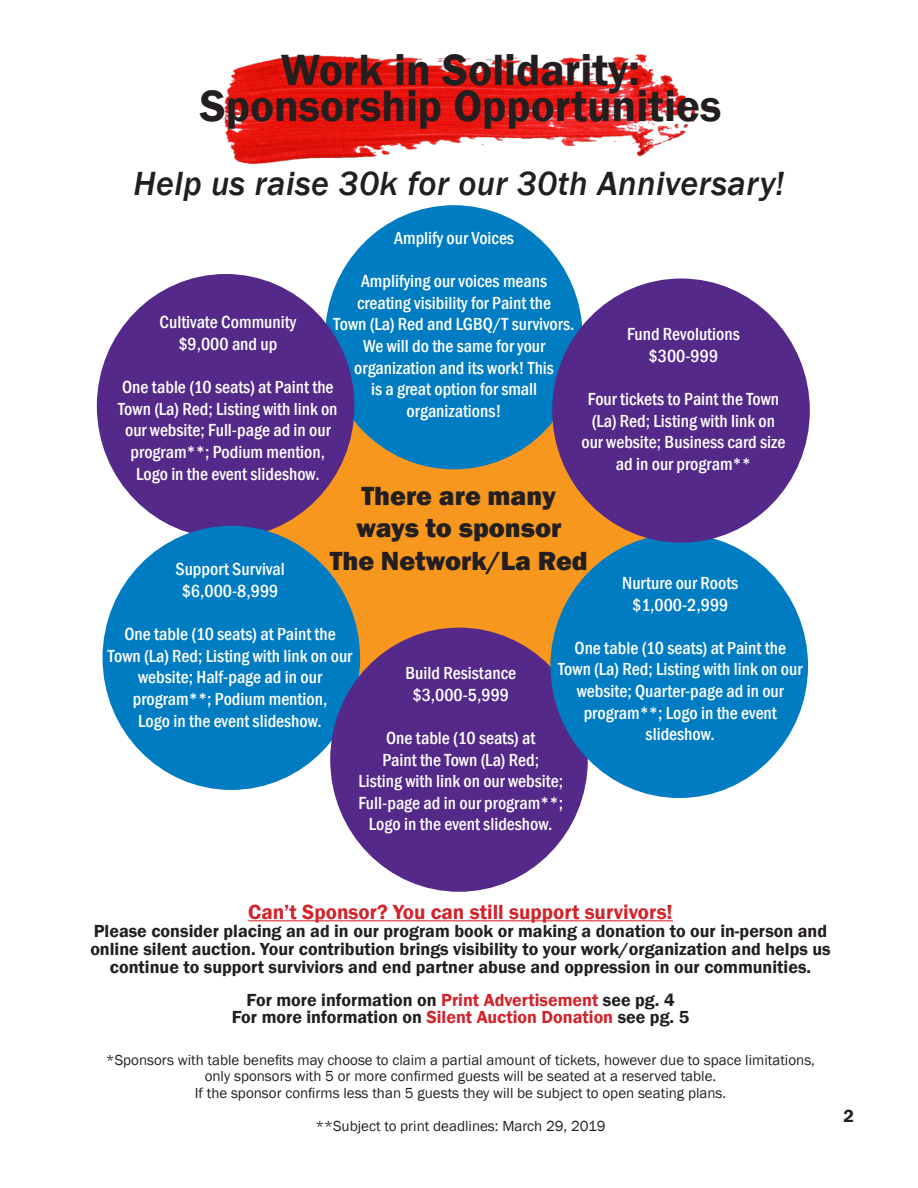
<style>
.page{position:relative;width:918px;height:1188px;background:#fff}
.page>*{position:absolute;margin:0;border:0;box-sizing:border-box;transform-origin:0 0}
.t1{font:600 45px "Franklin Gothic";color:#231f20}
.t2{font:italic 500 34.5px "Franklin Gothic";letter-spacing:.01em;color:#231f20}
.t3{font:800 27px/32.4px "Franklin Gothic";color:#231f20}
.t4{font:600 21px "Franklin Gothic";color:#d3232b}
.t5{font:500 condensed 18px/21.6px "Franklin Gothic";color:#fff;text-align:center}
.t6{font:600 18px "Franklin Gothic";color:#231f20}
.t7{font:15px "Franklin Gothic";color:#231f20}
.s1{color:#d3232b}
</style>
<div class="page">
<img style="left:224px;top:54px;width:471px;height:110px">
<hr style="left:248px;top:920px;width:425px;height:1px;background:#d3232b">
<div style="left:221px;top:320px;width:476px;height:454px;background:#f7971d;border-radius:50%"></div>
<div style="left:325px;top:205px;width:258px;height:264px;background:#007cc2;border-radius:50%"></div>
<div style="left:97px;top:274px;width:257px;height:264px;background:#542989;border-radius:50%"></div>
<div style="left:103px;top:526px;width:257px;height:264px;background:#007cc2;border-radius:50%"></div>
<div style="left:330px;top:628px;width:258px;height:264px;background:#542989;border-radius:50%"></div>
<div style="left:550px;top:534px;width:258px;height:264px;background:#007cc2;border-radius:50%"></div>
<div style="left:552px;top:278px;width:258px;height:265px;background:#542989;border-radius:50%"></div>
<p class="t1" style="left:281px;top:43px;width:361px">Work in Solidarity:</p>
<p class="t1" style="left:200px;top:79px;width:523px">Sponsorship Opportunities</p>
<p class="t2" style="left:134px;top:162px;width:652px">Help us raise 30k for our 30th Anniversary!</p>
<p class="t5" style="left:394px;top:227px;width:121px">Amplify our Voices</p>
<p class="t5" style="left:361px;top:270px;width:188px">Amplifying our voices means</p>
<p class="t5" style="left:357px;top:292px;width:195px">creating visibility for Paint the</p>
<p class="t5" style="left:334px;top:313px;width:242px">Town (La) Red and LGBQ/T survivors.<br>We will do the same for your</p>
<p class="t5" style="left:354px;top:357px;width:201px">organization and its work! This</p>
<p class="t5" style="left:371px;top:378px;width:168px">is a great option for small</p>
<p class="t5" style="left:407px;top:400px;width:97px">organizations!</p>
<p class="t5" style="left:160px;top:311px;width:138px">Cultivate Community</p>
<p class="t5" style="left:178px;top:333px;width:101px">$9,000 and up</p>
<p class="t5" style="left:122px;top:376px;width:213px">One table (10 seats) at Paint the</p>
<p class="t5" style="left:118px;top:398px;width:221px">Town (La) Red; Listing with link on</p>
<p class="t5" style="left:125px;top:419px;width:207px">our website; Full-page ad in our</p>
<p class="t5" style="left:131px;top:441px;width:196px">program**; Podium mention,</p>
<p class="t5" style="left:136px;top:463px;width:185px">Logo in the event slideshow.</p>
<p class="t5" style="left:627px;top:323px;width:114px">Fund Revolutions</p>
<p class="t5" style="left:649px;top:345px;width:71px">$300-999</p>
<p class="t5" style="left:588px;top:388px;width:193px">Four tickets to Paint the Town</p>
<p class="t5" style="left:592px;top:410px;width:185px">(La) Red; Listing with link on</p>
<p class="t5" style="left:581px;top:431px;width:205px">our website; Business card size</p>
<p class="t5" style="left:616px;top:453px;width:137px">ad in our program**</p>
<p class="t3" style="left:356px;top:480px;width:207px">There are many ways to sponsor</p>
<p class="t3" style="left:330px;top:544px;width:260px">The Network/La Red</p>
<p class="t5" style="left:175px;top:559px;width:111px">Support Survival</p>
<p class="t5" style="left:182px;top:580px;width:98px">$6,000-8,999</p>
<p class="t5" style="left:124px;top:623px;width:213px">One table (10 seats) at Paint the</p>
<p class="t5" style="left:108px;top:645px;width:246px">Town (La) Red; Listing with link on our website; Half-page ad in our</p>
<p class="t5" style="left:133px;top:688px;width:196px">program**; Podium mention,</p>
<p class="t5" style="left:138px;top:710px;width:185px">Logo in the event slideshow.</p>
<p class="t5" style="left:622px;top:572px;width:118px">Nurture our Roots</p>
<p class="t5" style="left:632px;top:594px;width:98px">$1,000-2,999</p>
<p class="t5" style="left:575px;top:637px;width:213px">One table (10 seats) at Paint the</p>
<p class="t5" style="left:558px;top:658px;width:246px">Town (La) Red; Listing with link on our website; Quarter-page ad in our</p>
<p class="t5" style="left:584px;top:702px;width:195px">program**; Logo in the event</p>
<p class="t5" style="left:646px;top:723px;width:71px">slideshow.</p>
<p class="t5" style="left:405px;top:662px;width:112px">Build Resistance</p>
<p class="t5" style="left:412px;top:684px;width:98px">$3,000-5,999</p>
<p class="t5" style="left:386px;top:727px;width:151px">One table (10 seats) at</p>
<p class="t5" style="left:382px;top:749px;width:158px">Paint the Town (La) Red;</p>
<p class="t5" style="left:358px;top:770px;width:206px">Listing with link on our website;</p>
<p class="t5" style="left:358px;top:792px;width:206px">Full-page ad in our program**;</p>
<p class="t5" style="left:369px;top:813px;width:185px">Logo in the event slideshow.</p>
<p class="t4" style="left:248px;top:899px;width:426px">Can’t Sponsor? You can still support survivors!</p>
<p class="t6" style="left:94px;top:920px;width:735px">Please consider placing an ad in our program book or making a donation to our in-person and</p>
<p class="t6" style="left:90px;top:938px;width:742px">online silent auction. Your contribution brings visibility to your work/organization and helps us</p>
<p class="t6" style="left:110px;top:956px;width:703px">continue to support surviviors and end partner abuse and oppression in our communities.</p>
<p class="t6" style="left:246px;top:989px;width:430px">For more information on <span class="s1">Print Advertisement</span> see pg. 4</p>
<p class="t6" style="left:232px;top:1006px;width:459px">For more information on <span class="s1">Silent Auction Donation</span> see pg. 5</p>
<p class="t7" style="left:106px;top:1050px;width:711px">*Sponsors with table benefits may choose to claim a partial amount of tickets, however due to space limitations,</p>
<p class="t7" style="left:205px;top:1067px;width:513px">only sponsors with 5 or more confirmed guests will be seated at a reserved table.</p>
<p class="t7" style="left:195px;top:1083px;width:533px">If the sponsor confirms less than 5 guests they will be subject to open seating plans.</p>
<p class="t7" style="left:315px;top:1116px;width:292px">**Subject to print deadlines: March 29, 2019</p>
<p class="t6" style="left:844px;top:1105px;width:12px">2</p>
</div>
